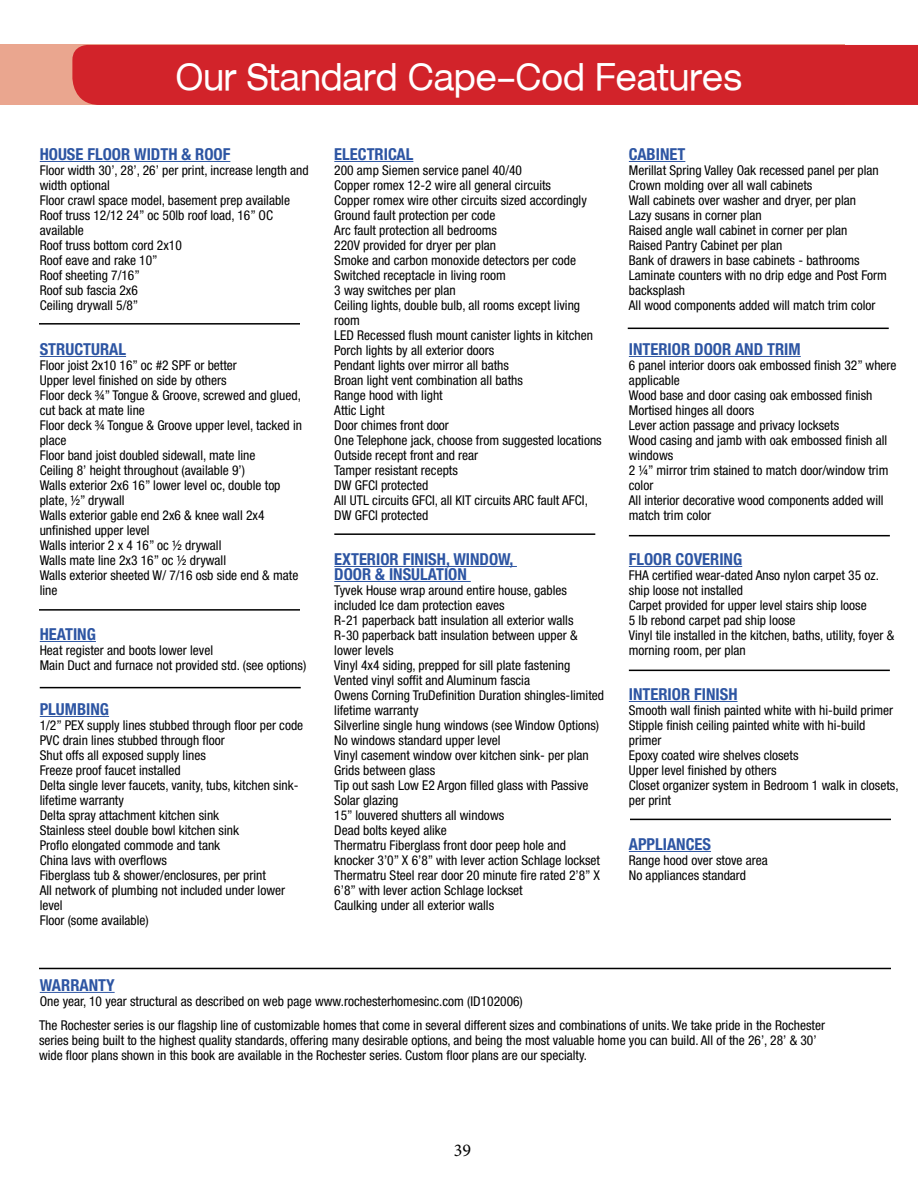
<style>
.page{position:relative;width:918px;height:1188px;background:#fff}
.page>*{position:absolute;margin:0;border:0;box-sizing:border-box;transform-origin:0 0}
.t1{font:expanded 37.5px "Helvetica Neue LT";color:#fff;scale:.84 1}
.t2{font:18px "Minion Pro";color:#000}
.t3{font:700 condensed 16.5px/15px "Helvetica Neue LT Std";color:#2d55a3}
.t4{font:condensed 13.5px/15px "Helvetica Neue LT Std";color:#000}
</style>
<div class="page">
<div style="left:0;top:45px;width:844px;height:60px;background:#eaa68f"></div>
<div style="left:72px;top:45px;width:846px;height:60px;background:#d2232a"></div>
<hr style="left:40px;top:161px;width:190px;height:1px;background:#2d55a3">
<hr style="left:40px;top:356px;width:86px;height:1px;background:#2d55a3">
<hr style="left:40px;top:641px;width:56px;height:1px;background:#2d55a3">
<hr style="left:40px;top:716px;width:69px;height:1px;background:#2d55a3">
<hr style="left:334px;top:161px;width:79px;height:1px;background:#2d55a3">
<hr style="left:334px;top:566px;width:183px;height:1px;background:#2d55a3">
<hr style="left:334px;top:581px;width:137px;height:1px;background:#2d55a3">
<hr style="left:629px;top:161px;width:56px;height:1px;background:#2d55a3">
<hr style="left:629px;top:356px;width:172px;height:1px;background:#2d55a3">
<hr style="left:629px;top:566px;width:113px;height:1px;background:#2d55a3">
<hr style="left:629px;top:701px;width:109px;height:1px;background:#2d55a3">
<hr style="left:629px;top:851px;width:82px;height:1px;background:#2d55a3">
<hr style="left:40px;top:992px;width:75px;height:1px;background:#2d55a3">
<hr style="left:39px;top:323px;width:261px;height:2px;background:#000">
<hr style="left:334px;top:533px;width:261px;height:2px;background:#000">
<hr style="left:628px;top:328px;width:261px;height:1px;background:#000">
<hr style="left:629px;top:535px;width:261px;height:1px;background:#000">
<hr style="left:629px;top:670px;width:261px;height:1px;background:#000">
<hr style="left:630px;top:819px;width:261px;height:1px;background:#000">
<hr style="left:39px;top:968px;width:852px;height:1px;background:#000">
<hr style="left:39px;top:609px;width:261px;height:2px;background:#000">
<hr style="left:40px;top:687px;width:261px;height:1px;background:#000">
<h1 class="t1" style="left:176px;top:54px;width:676px">Our Standard Cape-Cod Features</h1>
<p class="t3" style="left:40px;top:146px;width:192px">HOUSE FLOOR WIDTH &amp; ROOF</p>
<p class="t4" style="left:40px;top:162px;width:270px">Floor width 30’, 28’, 26’ per print, increase length and width optional<br>Floor crawl space model, basement prep available<br>Roof truss 12/12 24” oc 50lb roof load, 16” OC available<br>Roof truss bottom cord 2x10<br>Roof eave and rake 10”<br>Roof sheeting 7/16”<br>Roof sub fascia 2x6<br>Ceiling drywall 5/8”</p>
<p class="t3" style="left:40px;top:341px;width:88px">STRUCTURAL</p>
<p class="t4" style="left:40px;top:357px;width:264px">Floor joist 2x10 16” oc #2 SPF or better<br>Upper level finished on side by others<br>Floor deck ¾” Tongue &amp; Groove, screwed and glued, cut back at mate line<br>Floor deck ¾ Tongue &amp; Groove upper level, tacked in place<br>Floor band joist doubled sidewall, mate line<br>Ceiling 8’ height throughout (available 9’)<br>Walls exterior 2x6 16” lower level oc, double top plate, ½” drywall<br>Walls exterior gable end 2x6 &amp; knee wall 2x4 unfinished upper level<br>Walls interior 2 x 4 16” oc ½ drywall<br>Walls mate line 2x3 16” oc ½ drywall<br>Walls exterior sheeted W/ 7/16 osb side end &amp; mate line</p>
<p class="t3" style="left:40px;top:626px;width:58px">HEATING</p>
<p class="t4" style="left:40px;top:642px;width:268px">Heat register and boots lower level<br>Main Duct and furnace not provided std. (see options)</p>
<p class="t3" style="left:40px;top:701px;width:71px">PLUMBING</p>
<p class="t4" style="left:40px;top:717px;width:265px">1/2” PEX supply lines stubbed through floor per code PVC drain lines stubbed through floor<br>Shut offs all exposed supply lines<br>Freeze proof faucet installed<br>Delta single lever faucets, vanity, tubs, kitchen sink&shy;lifetime warranty<br>Delta spray attachment kitchen sink<br>Stainless steel double bowl kitchen sink<br>Proflo elongated commode and tank<br>China lavs with overflows<br>Fiberglass tub &amp; shower/enclosures, per print<br>All network of plumbing not included under lower level<br>Floor (some available)</p>
<p class="t3" style="left:334px;top:146px;width:81px">ELECTRICAL</p>
<p class="t4" style="left:334px;top:162px;width:269px">200 amp Siemen service panel 40/40<br>Copper romex 12-2 wire all general circuits<br>Copper romex wire other circuits sized accordingly Ground fault protection per code<br>Arc fault protection all bedrooms<br>220V provided for dryer per plan<br>Smoke and carbon monoxide detectors per code Switched receptacle in living room<br>3 way switches per plan<br>Ceiling lights, double bulb, all rooms except living room<br>LED Recessed flush mount canister lights in kitchen Porch lights by all exterior doors<br>Pendant lights over mirror all baths<br>Broan light vent combination all baths<br>Range hood with light<br>Attic Light<br>Door chimes front door<br>One Telephone jack, choose from suggested locations Outside recept front and rear<br>Tamper resistant recepts<br>DW GFCI protected<br>All UTL circuits GFCI, all KIT circuits ARC fault AFCI, DW GFCI protected</p>
<p class="t3" style="left:334px;top:551px;width:181px">EXTERIOR FINISH, WINDOW,<br>DOOR &amp; INSULATION</p>
<p class="t4" style="left:334px;top:582px;width:271px">Tyvek House wrap around entire house, gables included Ice dam protection eaves<br>R-21 paperback batt insulation all exterior walls<br>R-30 paperback batt insulation between upper &amp; lower levels<br>Vinyl 4x4 siding, prepped for sill plate fastening Vented vinyl soffit and Aluminum fascia<br>Owens Corning TruDefinition Duration shingles-limited lifetime warranty<br>Silverline single hung windows (see Window Options)<br>No windows standard upper level<br>Vinyl casement window over kitchen sink- per plan Grids between glass<br>Tip out sash Low E2 Argon filled glass with Passive Solar glazing<br>15” louvered shutters all windows<br>Dead bolts keyed alike<br>Thermatru Fiberglass front door peep hole and knocker 3’0” X 6’8” with lever action Schlage lockset Thermatru Steel rear door 20 minute fire rated 2’8” X 6’8” with lever action Schlage lockset<br>Caulking under all exterior walls</p>
<p class="t3" style="left:40px;top:977px;width:76px">WARRANTY</p>
<p class="t4" style="left:40px;top:993px;width:485px">One year, 10 year structural as described on web page www.rochesterhomesinc.com (ID102006)</p>
<p class="t3" style="left:629px;top:146px;width:58px">CABINET</p>
<p class="t4" style="left:629px;top:162px;width:259px">Merillat Spring Valley Oak recessed panel per plan Crown molding over all wall cabinets<br>Wall cabinets over washer and dryer, per plan<br>Lazy susans in corner plan<br>Raised angle wall cabinet in corner per plan<br>Raised Pantry Cabinet per plan<br>Bank of drawers in base cabinets - bathrooms Laminate counters with no drip edge and Post Form backsplash<br>All wood components added will match trim color</p>
<p class="t3" style="left:629px;top:341px;width:173px">INTERIOR DOOR AND TRIM</p>
<p class="t4" style="left:629px;top:357px;width:269px">6 panel interior doors oak embossed finish 32” where applicable<br>Wood base and door casing oak embossed finish<br>Mortised hinges all doors<br>Lever action passage and privacy locksets<br>Wood casing and jamb with oak embossed finish all windows<br>2 ¼” mirror trim stained to match door/window trim color<br>All interior decorative wood components added will match trim color</p>
<p class="t3" style="left:629px;top:551px;width:115px">FLOOR COVERING</p>
<p class="t4" style="left:629px;top:567px;width:267px">FHA certified wear-dated Anso nylon carpet 35 oz. ship loose not installed<br>Carpet provided for upper level stairs ship loose<br>5 lb rebond carpet pad ship loose<br>Vinyl tile installed in the kitchen, baths, utility, foyer &amp; morning room, per plan</p>
<p class="t3" style="left:629px;top:686px;width:110px">INTERIOR FINISH</p>
<p class="t4" style="left:629px;top:702px;width:271px">Smooth wall finish painted white with hi-build primer Stipple finish ceiling painted white with hi-build primer<br>Epoxy coated wire shelves closets<br>Upper level finished by others<br>Closet organizer system in Bedroom 1 walk in closets, per print</p>
<p class="t3" style="left:629px;top:836px;width:84px">APPLIANCES</p>
<p class="t4" style="left:629px;top:852px;width:140px">Range hood over stove area<br>No appliances standard</p>
<p class="t4" style="left:39px;top:1018px;width:788px">The Rochester series is our flagship line of customizable homes that come in several different sizes and combinations of units. We take pride in the Rochester series being built to the highest quality standards, offering many desirable options, and being the most valuable home you can build. All of the 26’, 28’ &amp; 30’ wide floor plans shown in this book are available in the Rochester series. Custom floor plans are our specialty.</p>
<h2 class="t2" style="left:454px;top:1138px;width:19px">39</h2>
</div>
